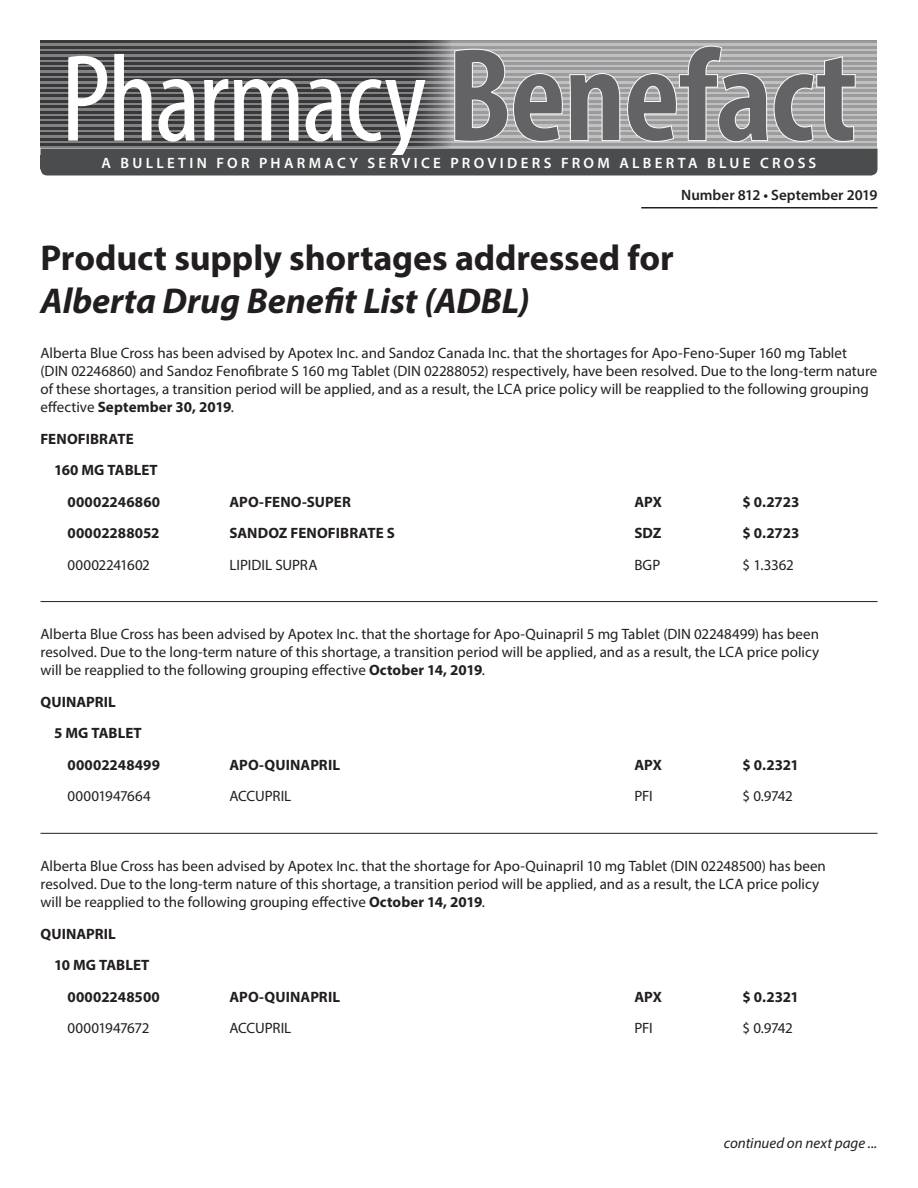
<style>
.page{position:relative;width:918px;height:1188px;background:#fff}
.page>*{position:absolute;margin:0;border:0;box-sizing:border-box;transform-origin:0 0}
.t1{font:700 36px/43.2px "Myriad Pro";letter-spacing:-.005em;color:#221e1f}
.Body_text{font:15px/18px "Myriad Pro";color:#231f20}
.Table_row_Bold{font:700 15px "Myriad Pro";color:#231f20}
.Table_row{font:15px "Myriad Pro";letter-spacing:-.015em;color:#221e1f}
.t2{font:600 15px "Myriad Pro";letter-spacing:.225em;color:#fff}
.Table_Title_H2{font:700 15px "Myriad Pro";letter-spacing:-.005em;color:#221e1f}
.Table_Title_H1{font:700 15px "Myriad Pro";letter-spacing:.01em;color:#221e1f}
.t3{font:600 15px "Myriad Pro";letter-spacing:.005em;color:#231f20}
.t4{font:italic 15px "Myriad Pro";color:#231f20}
.Table_row-2{font:15px "Myriad Pro";letter-spacing:.01em;color:#221e1f}
.s1{font-style:italic}
.s2{font-weight:700}
</style>
<div class="page">
<hr style="left:40px;top:40px;width:838px;height:3px;background:#231f20">
<svg style="left:405px;top:40px;width:473px;height:5px;background:#a2a2a3"></svg>
<svg style="left:40px;top:45px;width:838px;height:131px;background:#858486"></svg>
<div style="left:40px;top:155px;width:838px;height:13px;background:#4b4c4d"></div>
<hr style="left:641px;top:207px;width:237px;height:1px;background:#231f20">
<hr style="left:40px;top:601px;width:838px;height:1px;background:#231f20">
<hr style="left:40px;top:833px;width:838px;height:1px;background:#231f20">
<p class="t2" style="left:102px;top:153px;width:716px">A BULLETIN FOR PHARMACY SERVICE PROVIDERS FROM ALBERTA BLUE CROSS</p>
<p class="t3" style="left:681px;top:186px;width:198px">Number 812 • September 2019</p>
<p class="t1" style="left:40px;top:235px;width:635px">Product supply shortages addressed for<br><span class="s1">Alberta Drug Benefit List (ADBL)</span></p>
<p class="Body_text" style="left:40px;top:344px;width:839px">Alberta Blue Cross has been advised by Apotex Inc. and Sandoz Canada Inc. that the shortages for Apo-Feno-Super 160 mg Tablet (DIN 02246860) and Sandoz Fenofibrate S 160 mg Tablet (DIN 02288052) respectively, have been resolved. Due to the long-term nature of these shortages, a transition period will be applied, and as a result, the LCA price policy will be reapplied to the following grouping effective <span class="s2">September 30, 2019</span>.</p>
<p class="Table_Title_H1" style="left:40px;top:429px;width:95px">FENOFIBRATE</p>
<p class="Table_Title_H2" style="left:54px;top:460px;width:105px">160 MG TABLET</p>
<p class="Table_row_Bold" style="left:68px;top:492px;width:94px">00002246860</p>
<p class="Table_row_Bold" style="left:230px;top:492px;width:123px">APO-FENO-SUPER</p>
<p class="Table_row_Bold" style="left:634px;top:492px;width:29px">APX</p>
<p class="Table_row_Bold" style="left:742px;top:492px;width:58px">$ 0.2723</p>
<p class="Table_row_Bold" style="left:68px;top:523px;width:94px">00002288052</p>
<p class="Table_row_Bold" style="left:230px;top:523px;width:167px">SANDOZ FENOFIBRATE S</p>
<p class="Table_row_Bold" style="left:634px;top:523px;width:29px">SDZ</p>
<p class="Table_row_Bold" style="left:742px;top:523px;width:58px">$ 0.2723</p>
<p class="Table_row" style="left:68px;top:555px;width:84px">00002241602</p>
<p class="Table_row" style="left:230px;top:555px;width:90px">LIPIDIL SUPRA</p>
<p class="Table_row" style="left:634px;top:555px;width:27px">BGP</p>
<p class="Table_row" style="left:742px;top:555px;width:53px">$ 1.3362</p>
<p class="Body_text" style="left:40px;top:625px;width:780px;text-align:justify">Alberta Blue Cross has been advised by Apotex Inc. that the shortage for Apo-Quinapril 5 mg Tablet (DIN 02248499) has been resolved. Due to the long-term nature of this shortage, a transition period will be applied, and as a result, the LCA price policy will be reapplied to the following grouping effective <span class="s2">October 14, 2019</span>.</p>
<p class="Table_Title_H1" style="left:40px;top:692px;width:77px">QUINAPRIL</p>
<p class="Table_Title_H2" style="left:54px;top:724px;width:89px">5 MG TABLET</p>
<p class="Table_row_Bold" style="left:68px;top:755px;width:94px">00002248499</p>
<p class="Table_row_Bold" style="left:230px;top:755px;width:112px">APO-QUINAPRIL</p>
<p class="Table_row_Bold" style="left:634px;top:755px;width:29px">APX</p>
<p class="Table_row_Bold" style="left:742px;top:755px;width:58px">$ 0.2321</p>
<p class="Table_row-2" style="left:68px;top:787px;width:85px">00001947664</p>
<p class="Table_row" style="left:230px;top:787px;width:63px">ACCUPRIL</p>
<p class="Table_row" style="left:634px;top:787px;width:20px">PFI</p>
<p class="Table_row" style="left:742px;top:787px;width:52px">$ 0.9742</p>
<p class="Body_text" style="left:40px;top:857px;width:787px">Alberta Blue Cross has been advised by Apotex Inc. that the shortage for Apo-Quinapril 10 mg Tablet (DIN 02248500) has been resolved. Due to the long-term nature of this shortage, a transition period will be applied, and as a result, the LCA price policy will be reapplied to the following grouping effective <span class="s2">October 14, 2019</span>.</p>
<p class="Table_Title_H1" style="left:40px;top:924px;width:77px">QUINAPRIL</p>
<p class="Table_Title_H2" style="left:54px;top:955px;width:97px">10 MG TABLET</p>
<p class="Table_row_Bold" style="left:68px;top:987px;width:94px">00002248500</p>
<p class="Table_row_Bold" style="left:230px;top:987px;width:112px">APO-QUINAPRIL</p>
<p class="Table_row_Bold" style="left:634px;top:987px;width:29px">APX</p>
<p class="Table_row_Bold" style="left:742px;top:987px;width:58px">$ 0.2321</p>
<p class="Table_row" style="left:68px;top:1019px;width:84px">00001947672</p>
<p class="Table_row" style="left:230px;top:1019px;width:63px">ACCUPRIL</p>
<p class="Table_row" style="left:634px;top:1019px;width:20px">PFI</p>
<p class="Table_row" style="left:742px;top:1019px;width:52px">$ 0.9742</p>
<p class="t4" style="left:724px;top:1133px;width:155px">continued on next page ...</p>
</div>
